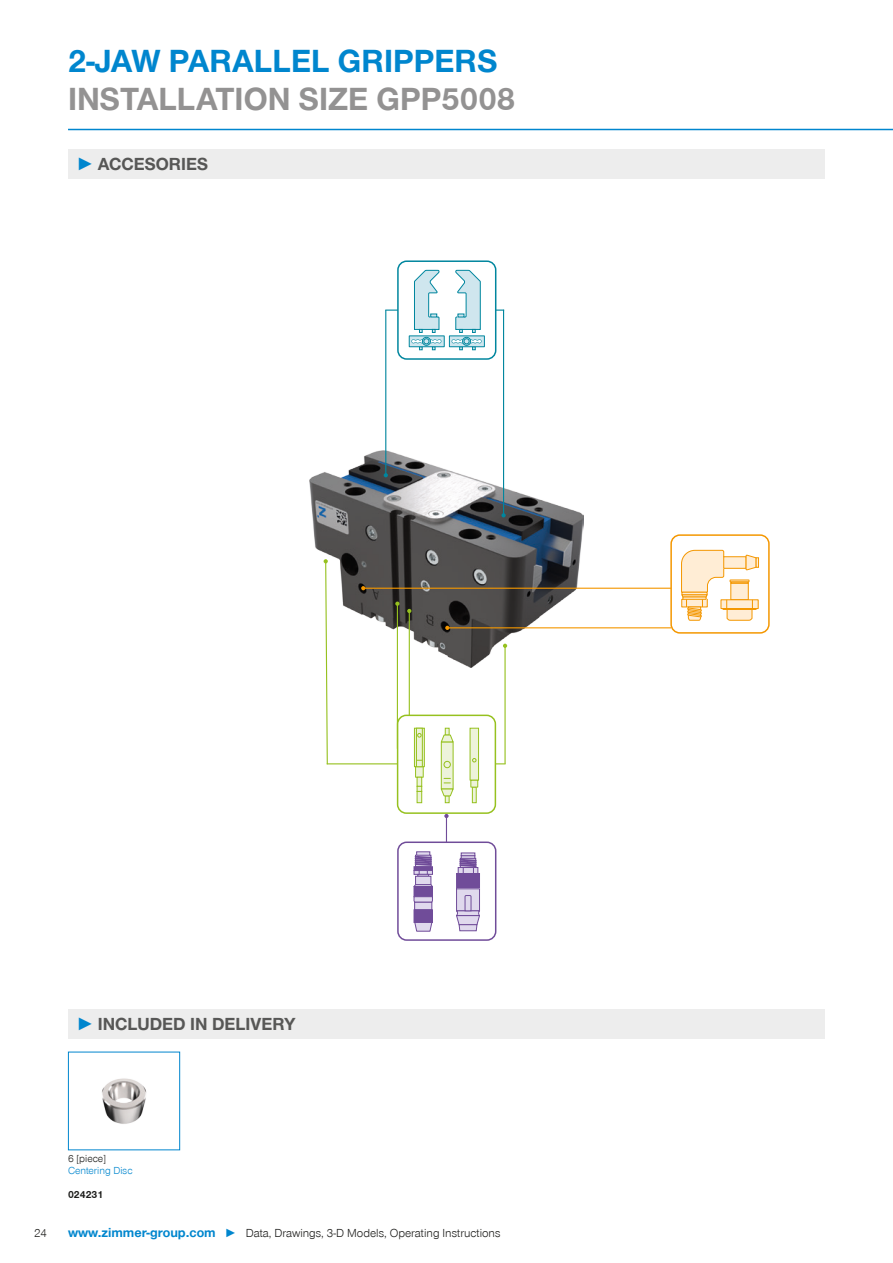
<style>
.page{position:relative;width:893px;height:1263px;background:#fff}
.page>*{position:absolute;margin:0;border:0;box-sizing:border-box;transform-origin:0 0}
.CB_AF_Headline_22_25{font:700 33px/37.5px "Zimmer Group Sans Global";color:#939292}
.t1{font:700 18px "Zimmer Group Sans Global";color:#575756}
.CB_AF_Seitenzahl_lin{font:300 12px "Zimmer Group Sans Global";color:#1d1d1b}
.CB_AF_Beschreibungst{font:300 10.5px "Zimmer Group Sans Global";color:#0086ce}
.CB_AF_Text_7{font:300 10.5px "Zimmer Group Sans Global";color:#1d1d1b}
.CB_AF_Beschreibungst-2{font:700 10.5px "Zimmer Group Sans Global";color:#1d1d1b}
.s1{color:#0086ce}
.s2{font-family:"Zimmer Group Sans";color:#0086ce}
.s3{font-weight:700;font-size:13.5px;color:#0086ce}
</style>
<div class="page">
<img style="left:309px;top:451px;width:275px;height:216px">
<hr style="left:386px;top:310px;width:118px;height:1px;background:#00869e">
<hr style="left:385px;top:310px;width:1px;height:165px;background:#00869e">
<svg style="left:384px;top:473px;width:4px;height:4px"></svg>
<hr style="left:503px;top:310px;width:1px;height:205px;background:#00869e">
<svg style="left:501px;top:513px;width:5px;height:4px"></svg>
<hr style="left:327px;top:763px;width:179px;height:1px;background:#96c11f">
<hr style="left:504px;top:646px;width:2px;height:118px;background:#96c11f">
<svg style="left:503px;top:644px;width:4px;height:4px"></svg>
<svg style="left:324px;top:559px;width:4px;height:206px"></svg>
<hr style="left:409px;top:611px;width:1px;height:137px;background:#96c11f">
<svg style="left:407px;top:609px;width:4px;height:4px"></svg>
<hr style="left:397px;top:603px;width:1px;height:146px;background:#96c11f">
<svg style="left:395px;top:601px;width:4px;height:5px"></svg>
<svg style="left:444px;top:814px;width:5px;height:27px"></svg>
<hr style="left:363px;top:588px;width:308px;height:1px;background:#f49700">
<svg style="left:361px;top:586px;width:4px;height:4px"></svg>
<hr style="left:447px;top:627px;width:224px;height:1px;background:#f49700">
<svg style="left:445px;top:626px;width:4px;height:4px"></svg>
<div style="left:397px;top:841px;width:99px;height:100px;border:2px solid #704c99;border-radius:9px"></div>
<div style="left:461px;top:853px;width:14px;height:3px;border:1px solid #704c99"></div>
<div style="left:458px;top:867px;width:20px;height:7px;border:1px solid #704c99"></div>
<div style="left:457px;top:873px;width:22px;height:16px;background:#704c99"></div>
<div style="left:456px;top:873px;width:24px;height:16px;border:1px solid #704c99"></div>
<div style="left:457px;top:889px;width:22px;height:22px;background:#e0d9ed"></div>
<div style="left:456px;top:889px;width:24px;height:22px;border:1px solid #704c99"></div>
<svg style="left:456px;top:895px;width:24px;height:36px"></svg>
<div style="left:414px;top:866px;width:19px;height:5px;border:1px solid #704c99"></div>
<div style="left:414px;top:870px;width:19px;height:4px;border:1px solid #704c99"></div>
<div style="left:416px;top:876px;width:15px;height:8px;background:#e0d9ed"></div>
<div style="left:415px;top:876px;width:16px;height:9px;border:1px solid #704c99"></div>
<svg style="left:413px;top:884px;width:20px;height:3px"></svg>
<div style="left:414px;top:886px;width:18px;height:11px;background:#704c99"></div>
<div style="left:414px;top:886px;width:19px;height:11px;border:1px solid #704c99"></div>
<div style="left:415px;top:902px;width:17px;height:8px;background:#e0d9ed"></div>
<div style="left:414px;top:902px;width:18px;height:8px;border:1px solid #704c99"></div>
<div style="left:414px;top:910px;width:18px;height:12px;background:#704c99"></div>
<div style="left:414px;top:910px;width:19px;height:13px;border:1px solid #704c99"></div>
<svg style="left:414px;top:896px;width:19px;height:6px"></svg>
<svg style="left:414px;top:922px;width:18px;height:9px"></svg>
<svg style="left:415px;top:852px;width:16px;height:24px"></svg>
<svg style="left:460px;top:856px;width:16px;height:17px"></svg>
<div style="left:670px;top:534px;width:100px;height:100px;border:2px solid #f49700;border-radius:9px"></div>
<svg style="left:681px;top:550px;width:78px;height:71px"></svg>
<div style="left:398px;top:261px;width:98px;height:98px;background:#fff;border-radius:9px"></div>
<div style="left:397px;top:260px;width:99px;height:100px;border:2px solid #00869e;border-radius:9px"></div>
<svg style="left:414px;top:270px;width:26px;height:63px"></svg>
<svg style="left:455px;top:270px;width:26px;height:63px"></svg>
<svg style="left:409px;top:336px;width:35px;height:11px"></svg>
<div style="left:409px;top:336px;width:35px;height:11px;border:1px solid #00869e"></div>
<div style="left:422px;top:337px;width:9px;height:8px;border:1px solid #00869e;border-radius:50%"></div>
<svg style="left:411px;top:339px;width:30px;height:11px"></svg>
<div style="left:449px;top:336px;width:35px;height:11px;background:#cfe6ee"></div>
<div style="left:449px;top:336px;width:36px;height:11px;border:1px solid #00869e"></div>
<div style="left:462px;top:337px;width:9px;height:8px;border:1px solid #00869e;border-radius:50%"></div>
<svg style="left:452px;top:339px;width:30px;height:11px"></svg>
<div style="left:398px;top:715px;width:97px;height:98px;background:#fff;border-radius:9px"></div>
<div style="left:397px;top:715px;width:99px;height:99px;border:2px solid #96c11f;border-radius:9px"></div>
<svg style="left:469px;top:728px;width:10px;height:75px"></svg>
<div style="left:441px;top:742px;width:12px;height:47px;background:#edf3da"></div>
<div style="left:441px;top:742px;width:12px;height:47px;border:1px solid #96c11f"></div>
<svg style="left:440px;top:728px;width:14px;height:15px"></svg>
<div style="left:444px;top:761px;width:7px;height:7px;border:1px solid #96c11f;border-radius:50%"></div>
<svg style="left:414px;top:728px;width:11px;height:50px"></svg>
<div style="left:417px;top:777px;width:5px;height:9px;background:#edf3da"></div>
<div style="left:417px;top:777px;width:5px;height:10px;border:1px solid #96c11f"></div>
<svg style="left:417px;top:786px;width:5px;height:5px"></svg>
<div style="left:417px;top:791px;width:5px;height:12px;background:#edf3da"></div>
<div style="left:417px;top:791px;width:5px;height:12px;border:1px solid #96c11f"></div>
<svg style="left:440px;top:778px;width:14px;height:25px"></svg>
<hr style="left:68px;top:129px;width:825px;height:1px;background:#0086ce">
<div style="left:68px;top:149px;width:757px;height:30px;background:#ededed"></div>
<div style="left:68px;top:1009px;width:757px;height:30px;background:#ededed"></div>
<svg style="left:68px;top:1051px;width:112px;height:99px"></svg>
<p class="CB_AF_Headline_22_25" style="left:68px;top:42px;width:449px"><span class="s1">2-JAW PARALLEL GRIPPERS<br></span>INSTALLATION SIZE GPP5008</p>
<p class="t1" style="left:77px;top:153px;width:133px"><span class="s2">►</span> ACCESORIES</p>
<p class="t1" style="left:77px;top:1014px;width:220px"><span class="s2">►</span> INCLUDED IN DELIVERY</p>
<p class="CB_AF_Seitenzahl_lin" style="left:34px;top:1226px;width:15px">24</p>
<p class="CB_AF_Text_7" style="left:68px;top:1152px;width:40px">6 [piece]</p>
<p class="CB_AF_Beschreibungst" style="left:68px;top:1164px;width:66px">Centering Disc</p>
<p class="CB_AF_Beschreibungst-2" style="left:68px;top:1188px;width:37px">024231</p>
<p class="CB_AF_Seitenzahl_lin" style="left:68px;top:1226px;width:434px"><span class="s3">www.zimmer-group.com</span> <span class="s1">►</span> Data, Drawings, 3-D Models, Operating Instructions</p>
</div>
